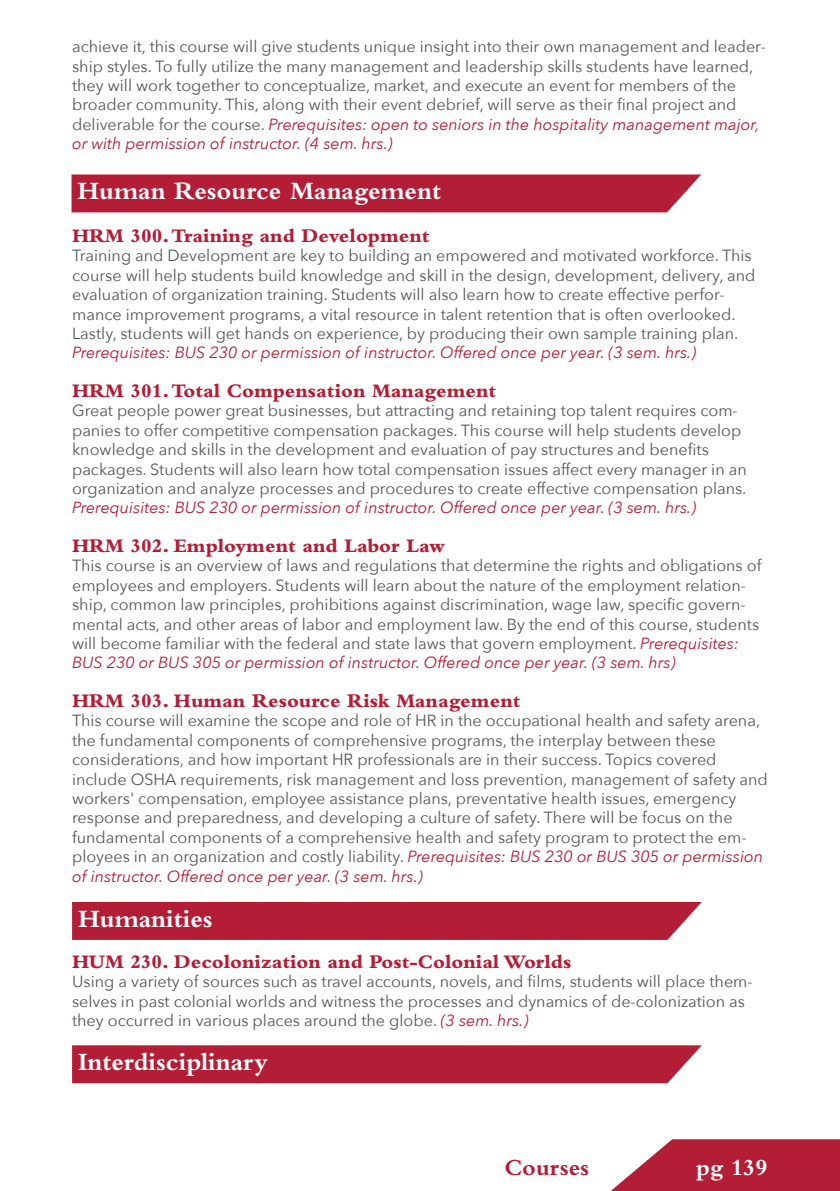
<style>
.page{position:relative;width:840px;height:1191px;background:#fff}
.page>*{position:absolute;margin:0;border:0;box-sizing:border-box;transform-origin:0 0}
.t1{font:700 26px "Bembo Std";color:#fff}
.t2{font:700 24px "Bembo Std";color:#b31e36}
.t3{font:700 24px "Bembo Std";color:#fff}
.t4{font:800 20px "Bembo Std";color:#b31e36}
.t5{font:16.2px/19.4px "Avenir Next";color:#535659}
.t6{font:italic 16.2px "Avenir Next";color:#b21e37}
.s1{font-style:italic;color:#b21e37}
</style>
<div class="page">
<svg style="left:611px;top:1139px;width:228px;height:52px"></svg>
<div style="left:71px;top:174px;width:629px;height:38px;background:#b31e36"></div>
<div style="left:72px;top:902px;width:629px;height:38px;background:#b31e36"></div>
<div style="left:72px;top:1045px;width:629px;height:38px;background:#b31e36"></div>
<p class="t5" style="left:72px;top:36px;width:695px">achieve it, this course will give students unique insight into their own management and leader&shy;ship styles. To fully utilize the many management and leadership skills students have learned, they will work together to conceptualize, market, and execute an event for members of the broader community. This, along with their event debrief, will serve as their final project and deliverable for the course. <span class="s1">Prerequisites: open to seniors in the hospitality management major, or with permission of instructor. (4 sem. hrs.)</span></p>
<h1 class="t1" style="left:77px;top:177px;width:365px">Human Resource Management</h1>
<p class="t4" style="left:72px;top:224px;width:359px">HRM 300. Training and Development</p>
<p class="t5" style="left:72px;top:245px;width:684px">Training and Development are key to building an empowered and motivated workforce. This course will help students build knowledge and skill in the design, development, delivery, and evaluation of organization training. Students will also learn how to create effective perfor&shy;mance improvement programs, a vital resource in talent retention that is often overlooked.<br>Lastly, students will get hands on experience, by producing their own sample training plan.</p>
<p class="t6" style="left:72px;top:339px;width:625px">Prerequisites: BUS 230 or permission of instructor. Offered once per year. (3 sem. hrs.)</p>
<p class="t4" style="left:72px;top:379px;width:425px">HRM 301. Total Compensation Management</p>
<p class="t5" style="left:72px;top:400px;width:676px">Great people power great businesses, but attracting and retaining top talent requires com&shy;panies to offer competitive compensation packages. This course will help students develop knowledge and skills in the development and evaluation of pay structures and benefits packages. Students will also learn how total compensation issues affect every manager in an organization and analyze processes and procedures to create effective compensation plans.</p>
<p class="t6" style="left:72px;top:494px;width:625px">Prerequisites: BUS 230 or permission of instructor. Offered once per year. (3 sem. hrs.)</p>
<p class="t4" style="left:72px;top:534px;width:374px">HRM 302. Employment and Labor Law</p>
<p class="t5" style="left:72px;top:555px;width:690px">This course is an overview of laws and regulations that determine the rights and obligations of employees and employers. Students will learn about the nature of the employment relation&shy;ship, common law principles, prohibitions against discrimination, wage law, specific govern&shy;mental acts, and other areas of labor and employment law. By the end of this course, students will become familiar with the federal and state laws that govern employment. <span class="s1">Prerequisites:<br>BUS 230 or BUS 305 or permission of instructor. Offered once per year. (3 sem. hrs)</span></p>
<p class="t4" style="left:72px;top:689px;width:449px">HRM 303. Human Resource Risk Management</p>
<p class="t5" style="left:72px;top:710px;width:697px">This course will examine the scope and role of HR in the occupational health and safety arena, the fundamental components of comprehensive programs, the interplay between these considerations, and how important HR professionals are in their success. Topics covered include OSHA requirements, risk management and loss prevention, management of safety and workers' compensation, employee assistance plans, preventative health issues, emergency response and preparedness, and developing a culture of safety. There will be focus on the fundamental components of a comprehensive health and safety program to protect the em&shy;ployees in an organization and costly liability. <span class="s1">Prerequisites: BUS 230 or BUS 305 or permission of instructor. Offered once per year. (3 sem. hrs.)</span></p>
<h1 class="t1" style="left:78px;top:904px;width:136px">Humanities</h1>
<p class="t4" style="left:72px;top:950px;width:500px">HUM 230. Decolonization and Post-Colonial Worlds</p>
<p class="t5" style="left:72px;top:971px;width:681px">Using a variety of sources such as travel accounts, novels, and films, students will place them&shy;selves in past colonial worlds and witness the processes and dynamics of de-colonization as they occurred in various places around the globe. <span class="s1">(3 sem. hrs.)</span></p>
<h1 class="t1" style="left:78px;top:1047px;width:191px">Interdisciplinary</h1>
<h2 class="t2" style="left:504px;top:1154px;width:86px">Courses</h2>
<h2 class="t3" style="left:696px;top:1154px;width:72px">pg 139</h2>
</div>
